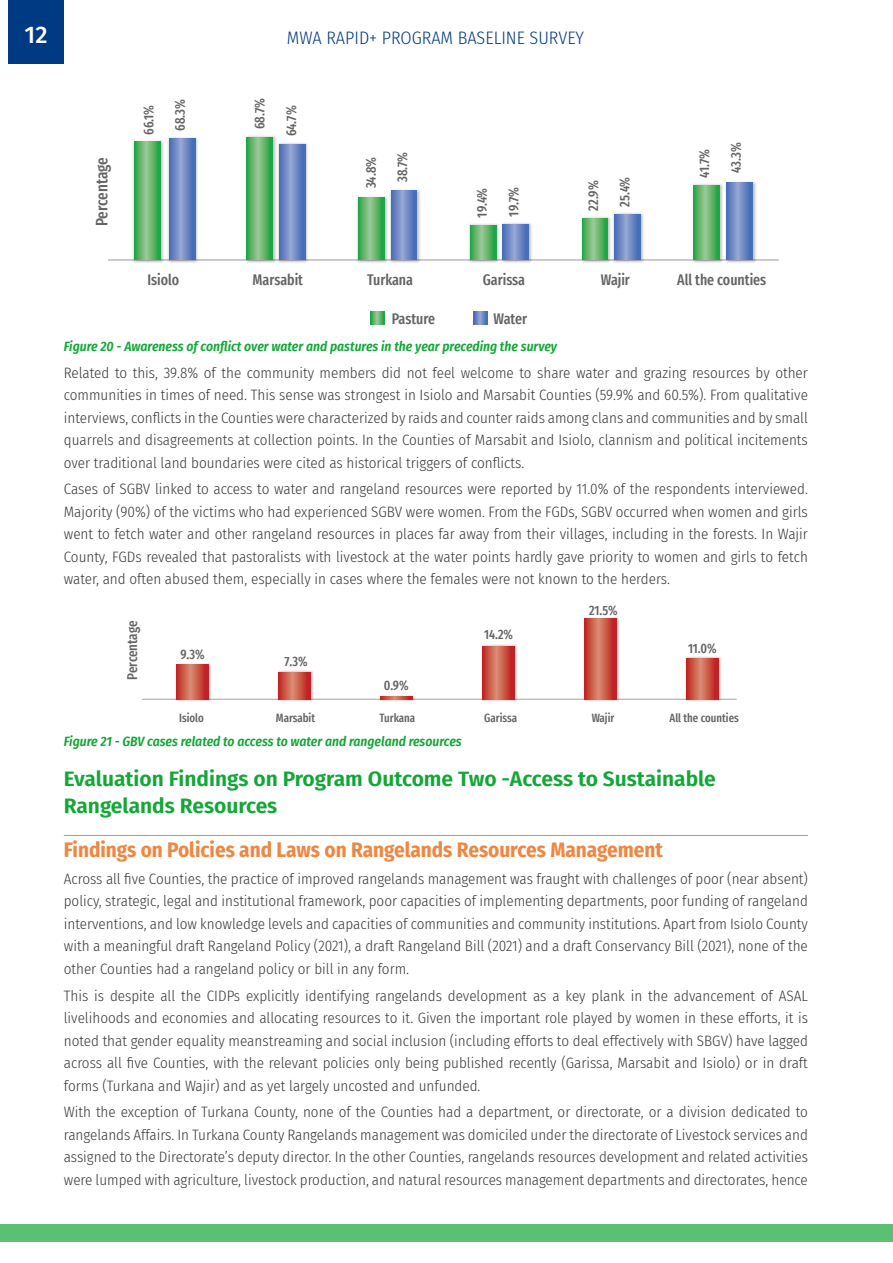
<style>
.page{position:relative;width:893px;height:1263px;background:#fff}
.page>*{position:absolute;margin:0;border:0;box-sizing:border-box;transform-origin:0 0}
.t1{font:500 24px "Fira Sans";color:#fff}
.t2{font:600 21px/27px "Fira Sans Condensed";color:#13a737;scale:1.1 1}
.t3{font:700 21px "Fira Sans Condensed";color:#ee8742}
.t4{font:300 18px "Fira Sans Condensed";color:#003a83}
.t5{font:500 extra-condensed 16.35px "Fira Sans";letter-spacing:-.015em;color:#636466}
.t6{font:500 extra-condensed 15.15px "Fira Sans";color:#636466}
.t7{font:300 15px/22.5px "Fira Sans Condensed";color:#383839;text-align:justify}
.t8{font:500 extra-condensed 13.95px "Fira Sans";letter-spacing:-.015em;color:#636466}
.t9{font:500 extra-condensed 13.8px "Fira Sans";color:#636466}
.t10{font:italic 600 13.5px "Fira Sans Condensed";color:#13a737}
.t11{font:500 extra-condensed 13.35px "Fira Sans";color:#636466}
.t12{font:500 extra-condensed 11.7px "Fira Sans";color:#636466}
</style>
<div class="page">
<div style="left:9px;top:0;width:55px;height:63px;background:#003a83"></div>
<div style="left:0;top:1225px;width:893px;height:17px;background:#5ac173"></div>
<hr style="left:64px;top:835px;width:744px;height:1px;background:#ee8742">
<hr style="left:108px;top:259px;width:671px;height:2px;background:#b1b4b6">
<img style="left:132px;top:141px;width:34px;height:122px">
<svg style="left:135px;top:142px;width:26px;height:118px;background:#5cb56a"></svg>
<img style="left:166px;top:137px;width:35px;height:126px">
<svg style="left:169px;top:138px;width:26px;height:122px;background:#6a86c3"></svg>
<img style="left:245px;top:136px;width:31px;height:127px">
<svg style="left:247px;top:137px;width:26px;height:123px;background:#5db569"></svg>
<img style="left:276px;top:143px;width:35px;height:120px">
<svg style="left:279px;top:145px;width:26px;height:115px;background:#6a86c3"></svg>
<img style="left:356px;top:197px;width:33px;height:66px">
<svg style="left:358px;top:198px;width:26px;height:62px;background:#5db569"></svg>
<img style="left:389px;top:190px;width:33px;height:73px">
<svg style="left:391px;top:191px;width:26px;height:69px;background:#6a86c3"></svg>
<img style="left:467px;top:224px;width:33px;height:39px">
<svg style="left:470px;top:225px;width:26px;height:35px"></svg>
<img style="left:500px;top:223px;width:35px;height:40px">
<svg style="left:503px;top:225px;width:26px;height:35px"></svg>
<img style="left:580px;top:217px;width:32px;height:46px">
<svg style="left:582px;top:219px;width:26px;height:41px"></svg>
<img style="left:612px;top:213px;width:34px;height:50px">
<svg style="left:615px;top:214px;width:25px;height:46px"></svg>
<img style="left:691px;top:184px;width:33px;height:79px">
<svg style="left:694px;top:186px;width:26px;height:74px;background:#5db569"></svg>
<img style="left:724px;top:182px;width:33px;height:81px">
<svg style="left:726px;top:182px;width:26px;height:78px;background:#6a86c3"></svg>
<svg style="left:371px;top:312px;width:13px;height:13px"></svg>
<svg style="left:474px;top:312px;width:13px;height:13px"></svg>
<hr style="left:142px;top:699px;width:595px;height:1px;background:#b1b4b6">
<img style="left:175px;top:663px;width:39px;height:38px">
<svg style="left:177px;top:665px;width:31px;height:34px"></svg>
<img style="left:276px;top:670px;width:39px;height:31px">
<svg style="left:279px;top:672px;width:31px;height:27px"></svg>
<img style="left:378px;top:695px;width:39px;height:6px">
<svg style="left:381px;top:696px;width:31px;height:3px"></svg>
<img style="left:481px;top:644px;width:38px;height:57px">
<svg style="left:483px;top:647px;width:31px;height:52px;background:#cb5546"></svg>
<img style="left:582px;top:617px;width:39px;height:84px">
<svg style="left:585px;top:619px;width:31px;height:80px;background:#cb5546"></svg>
<img style="left:684px;top:656px;width:39px;height:45px">
<svg style="left:687px;top:658px;width:31px;height:41px"></svg>
<h1 class="t1" style="left:25px;top:15px;width:24px">12</h1>
<p class="t4" style="left:287px;top:25px;width:299px">MWA RAPID+ PROGRAM BASELINE SURVEY</p>
<p class="t5" style="left:89px;top:226px;width:70px;rotate:-90deg">Percentage</p>
<p class="t9" style="left:138px;top:135px;width:31px;rotate:-90deg">66.1%</p>
<p class="t9" style="left:169px;top:131px;width:33px;rotate:-90deg">68.3%</p>
<p class="t9" style="left:249px;top:129px;width:33px;rotate:-90deg">68.7%</p>
<p class="t9" style="left:280px;top:136px;width:33px;rotate:-90deg">64.7%</p>
<p class="t6" style="left:147px;top:268px;width:33px">Isiolo</p>
<p class="t6" style="left:253px;top:268px;width:52px">Marsabit</p>
<p class="t9" style="left:360px;top:188px;width:33px;rotate:-90deg">34.8%</p>
<p class="t9" style="left:391px;top:182px;width:32px;rotate:-90deg">38.7%</p>
<p class="t9" style="left:471px;top:218px;width:31px;rotate:-90deg">19.4%</p>
<p class="t9" style="left:503px;top:217px;width:31px;rotate:-90deg">19.7%</p>
<p class="t9" style="left:582px;top:211px;width:32px;rotate:-90deg">22.9%</p>
<p class="t9" style="left:614px;top:207px;width:31px;rotate:-90deg">25.4%</p>
<p class="t9" style="left:693px;top:178px;width:30px;rotate:-90deg">41.7%</p>
<p class="t9" style="left:725px;top:173px;width:32px;rotate:-90deg">43.3%</p>
<p class="t6" style="left:367px;top:268px;width:47px">Turkana</p>
<p class="t6" style="left:483px;top:268px;width:44px">Garissa</p>
<p class="t6" style="left:601px;top:268px;width:31px">Wajir</p>
<p class="t6" style="left:677px;top:268px;width:91px">All the counties</p>
<p class="t6" style="left:392px;top:307px;width:45px">Pasture</p>
<p class="t6" style="left:494px;top:307px;width:35px">Water</p>
<p class="t10" style="left:64px;top:335px;width:495px">Figure 20 - Awareness of conflict over water and pastures in the year preceding the survey</p>
<p class="t7" style="left:64px;top:361px;width:746px">Related to this, 39.8% of the community members did not feel welcome to share water and grazing resources by other communities in times of need. This sense was strongest in Isiolo and Marsabit Counties (59.9% and 60.5%). From qualitative interviews, conflicts in the Counties were characterized by raids and counter raids among clans and communities and by small quarrels and disagreements at collection points. In the Counties of Marsabit and Isiolo, clannism and political incitements over traditional land boundaries were cited as historical triggers of conflicts.</p>
<p class="t7" style="left:64px;top:478px;width:746px">Cases of SGBV linked to access to water and rangeland resources were reported by 11.0% of the respondents interviewed.<br>Majority (90%) of the victims who had experienced SGBV were women. From the FGDs, SGBV occurred when women and girls went to fetch water and other rangeland resources in places far away from their villages, including in the forests. In Wajir County, FGDs revealed that pastoralists with livestock at the water points hardly gave priority to women and girls to fetch water, and often abused them, especially in cases where the females were not known to the herders.</p>
<p class="t8" style="left:121px;top:679px;width:60px;rotate:-90deg">Percentage</p>
<p class="t11" style="left:180px;top:644px;width:26px">9.3%</p>
<p class="t11" style="left:284px;top:651px;width:25px">7.3%</p>
<p class="t11" style="left:384px;top:675px;width:26px">0.9%</p>
<p class="t11" style="left:484px;top:623px;width:31px">14.2%</p>
<p class="t11" style="left:589px;top:599px;width:30px">21.5%</p>
<p class="t11" style="left:688px;top:637px;width:30px">11.0%</p>
<p class="t12" style="left:179px;top:708px;width:26px">Isiolo</p>
<p class="t12" style="left:276px;top:708px;width:41px">Marsabit</p>
<p class="t12" style="left:379px;top:708px;width:37px">Turkana</p>
<p class="t12" style="left:484px;top:708px;width:34px">Garissa</p>
<p class="t12" style="left:592px;top:708px;width:24px">Wajir</p>
<p class="t12" style="left:669px;top:708px;width:71px">All the counties</p>
<p class="t10" style="left:64px;top:731px;width:399px">Figure 21 - GBV cases related to access to water and rangeland resources</p>
<h2 class="t2" style="left:64px;top:764px;width:594px">Evaluation Findings on Program Outcome Two -Access to Sustainable<br>Rangelands Resources</h2>
<h2 class="t3" style="left:64px;top:832px;width:601px">Findings on Policies and Laws on Rangelands Resources Management</h2>
<p class="t7" style="left:64px;top:867px;width:746px">Across all five Counties, the practice of improved rangelands management was fraught with challenges of poor (near absent) policy, strategic, legal and institutional framework, poor capacities of implementing departments, poor funding of rangeland interventions, and low knowledge levels and capacities of communities and community institutions. Apart from Isiolo County with a meaningful draft Rangeland Policy (2021), a draft Rangeland Bill (2021) and a draft Conservancy Bill (2021), none of the other Counties had a rangeland policy or bill in any form.</p>
<p class="t7" style="left:64px;top:984px;width:746px">This is despite all the CIDPs explicitly identifying rangelands development as a key plank in the advancement of ASAL livelihoods and economies and allocating resources to it. Given the important role played by women in these efforts, it is noted that gender equality meanstreaming and social inclusion (including efforts to deal effectively with SBGV) have lagged across all five Counties, with the relevant policies only being published recently (Garissa, Marsabit and Isiolo) or in draft forms (Turkana and Wajir) and as yet largely uncosted and unfunded.</p>
<p class="t7" style="left:64px;top:1101px;width:746px">With the exception of Turkana County, none of the Counties had a department, or directorate, or a division dedicated to rangelands Affairs. In Turkana County Rangelands management was domiciled under the directorate of Livestock services and assigned to the Directorate’s deputy director. In the other Counties, rangelands resources development and related activities were lumped with agriculture, livestock production, and natural resources management departments and directorates, hence</p>
</div>
